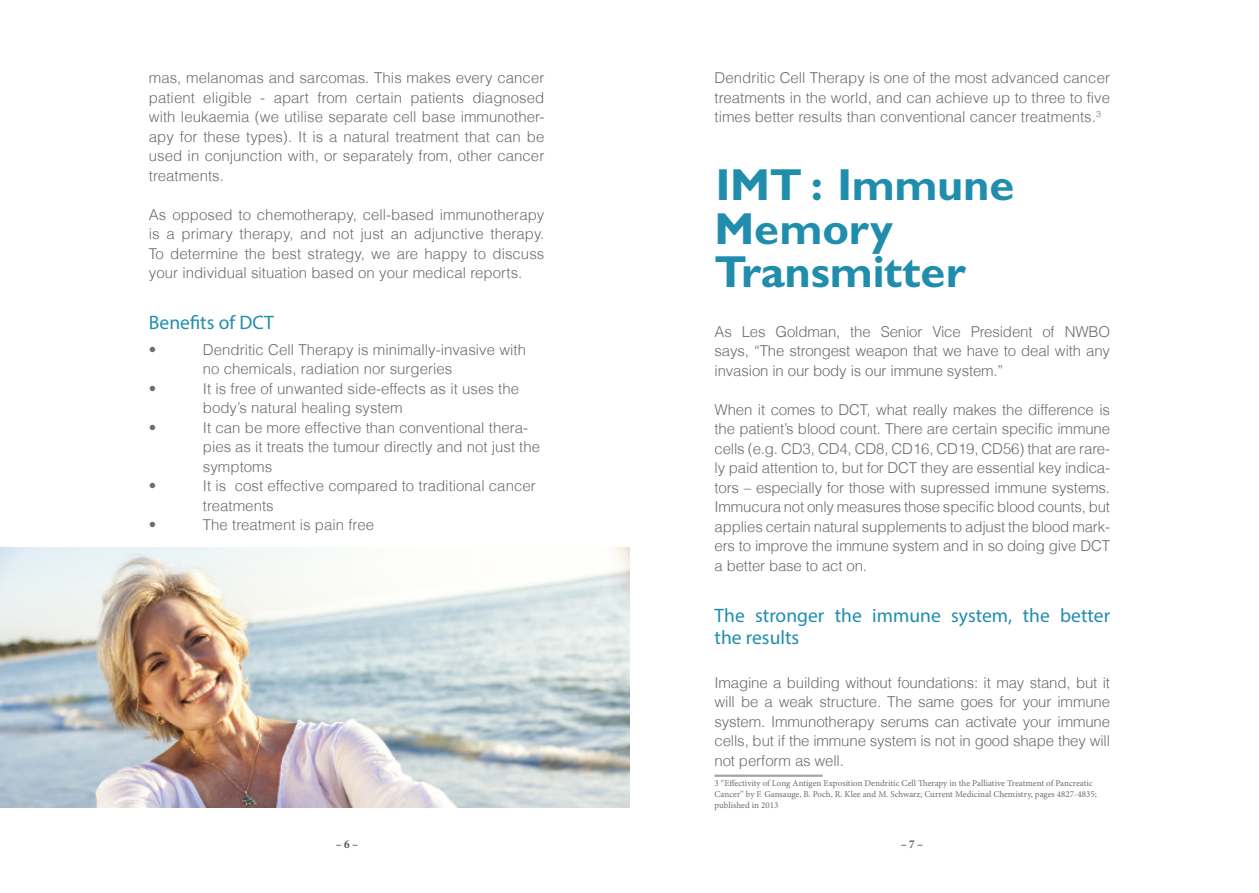
<style>
.page{position:relative;width:1259px;height:893px;background:#fff}
.page>*{position:absolute;margin:0;border:0;box-sizing:border-box;transform-origin:0 0}
.Header_CC{font:700 45px/43.5px "Gill Sans";letter-spacing:-.005em;color:#208dad}
.Subhead_CC{font:19.5px/22.5px "Myriad Pro";color:#208dad}
.Paragraph_Style_CC{font:300 15px/19.5px "Helvetica";color:#6c6d70;text-align:justify}
.t1{font:700 condensed 12px "Minion Pro";color:#57585a}
.t2{font:9px/10.8px "Minion Pro";color:#6c6d70}
</style>
<div class="page">
<img style="left:0;top:547px;width:629px;height:261px">
<hr style="left:714px;top:775px;width:108px;height:1px;background:#878e98">
<hr style="left:714px;top:776px;width:108px;height:1px;background:#878e98">
<p class="Paragraph_Style_CC" style="left:149px;top:68px;width:397px">mas, melanomas and sarcomas. This makes every cancer patient eligible - apart from certain patients diagnosed with leukaemia (we utilise separate cell base immunother&shy;apy for these types). It is a natural treatment that can be used in conjunction with, or separately from, other cancer treatments.</p>
<p class="Paragraph_Style_CC" style="left:149px;top:205px;width:397px">As opposed to chemotherapy, cell-based immunotherapy is a primary therapy, and not just an adjunctive therapy.<br>To determine the best strategy, we are happy to discuss your individual situation based on your medical reports.</p>
<p class="Subhead_CC" style="left:149px;top:311px;width:127px">Benefits of DCT</p>
<p class="Paragraph_Style_CC" style="left:149px;top:340px;width:9px">•</p>
<p class="Paragraph_Style_CC" style="left:203px;top:340px;width:325px">Dendritic Cell Therapy is minimally-invasive with no chemicals, radiation nor surgeries</p>
<p class="Paragraph_Style_CC" style="left:149px;top:379px;width:9px">•</p>
<p class="Paragraph_Style_CC" style="left:203px;top:379px;width:318px">It is free of unwanted side-effects as it uses the body’s natural healing system</p>
<p class="Paragraph_Style_CC" style="left:149px;top:418px;width:9px">•</p>
<p class="Paragraph_Style_CC" style="left:203px;top:418px;width:339px;text-align:left">It can be more effective than conventional thera&shy;pies as it treats the tumour directly and not just the symptoms</p>
<p class="Paragraph_Style_CC" style="left:149px;top:476px;width:9px">•</p>
<p class="Paragraph_Style_CC" style="left:203px;top:476px;width:334px">It is cost effective compared to traditional cancer</p>
<p class="Paragraph_Style_CC" style="left:203px;top:496px;width:72px">treatments</p>
<p class="Paragraph_Style_CC" style="left:149px;top:515px;width:9px">•</p>
<p class="Paragraph_Style_CC" style="left:203px;top:515px;width:173px">The treatment is pain free</p>
<p class="Paragraph_Style_CC" style="left:714px;top:68px;width:397px">Dendritic Cell Therapy is one of the most advanced cancer treatments in the world, and can achieve up to three to five times better results than conventional cancer treatments.<sup>3</sup></p>
<p class="Header_CC" style="left:714px;top:162px;width:302px">IMT : Immune<br>Memory<br>Transmitter</p>
<p class="Paragraph_Style_CC" style="left:714px;top:322px;width:397px">As Les Goldman, the Senior Vice President of NWBO says, “The strongest weapon that we have to deal with any invasion in our body is our immune system.”</p>
<p class="Paragraph_Style_CC" style="left:714px;top:400px;width:397px">When it comes to DCT, what really makes the difference is the patient’s blood count. There are certain specific immune cells (e.g. CD3, CD4, CD8, CD16, CD19, CD56) that are rare&shy;ly paid attention to, but for DCT they are essential key indica&shy;tors – especially for those with supressed immune systems.<br>Immucura not only measures those specific blood counts, but applies certain natural supplements to adjust the blood mark&shy;ers to improve the immune system and in so doing give DCT a better base to act on.</p>
<p class="Subhead_CC" style="left:714px;top:604px;width:397px">The stronger the immune system, the better the results</p>
<p class="Paragraph_Style_CC" style="left:714px;top:673px;width:397px">Imagine a building without foundations: it may stand, but it will be a weak structure. The same goes for your immune system. Immunotherapy serums can activate your immune cells, but if the immune system is not in good shape they will not perform as well.</p>
<p class="t2" style="left:714px;top:778px;width:384px">3 “Effectivity of Long Antigen Exposition Dendritic Cell Therapy in the Palliative Treatment of Pancreatic<br>Cancer” by F. Gansauge, B. Poch, R. Klee and M. Schwarz; Current Medicinal Chemistry, pages 4827-4835; published in 2013</p>
<p class="t1" style="left:336px;top:836px;width:24px">– 6 –</p>
<p class="t1" style="left:900px;top:836px;width:24px">– 7 –</p>
</div>
